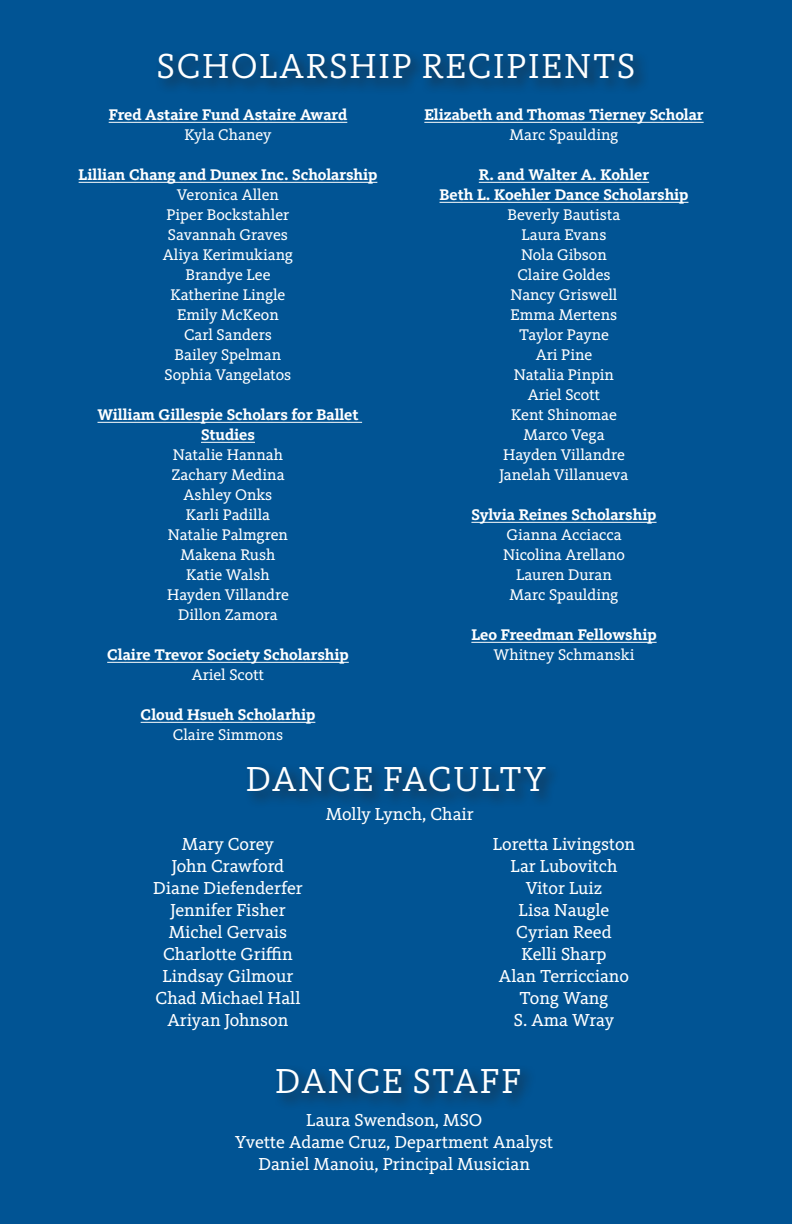
<style>
.page{position:relative;width:792px;height:1224px;background:#015494}
.page>*{position:absolute;margin:0;border:0;box-sizing:border-box;transform-origin:0 0}
.t1{font:36px "Kievit Slab OT";letter-spacing:.05em;color:#fff}
.t2{font:18px "Kievit Slab OT";color:#fff}
.t3{font:16px "Kievit Slab OT";color:#fff}
.t4{font:700 16px/20px "Kievit Slab OT";color:#fff;text-align:center}
.s1{font-weight:400}
</style>
<div class="page">
<hr style="left:109px;top:122px;width:238px;height:1px;background:#fff">
<hr style="left:79px;top:182px;width:298px;height:1px;background:#fff">
<hr style="left:98px;top:422px;width:264px;height:1px;background:#fff">
<hr style="left:201px;top:442px;width:54px;height:1px;background:#fff">
<hr style="left:107px;top:662px;width:242px;height:1px;background:#fff">
<hr style="left:141px;top:722px;width:174px;height:1px;background:#fff">
<hr style="left:424px;top:122px;width:280px;height:1px;background:#fff">
<hr style="left:479px;top:182px;width:170px;height:1px;background:#fff">
<hr style="left:440px;top:202px;width:248px;height:1px;background:#fff">
<hr style="left:471px;top:522px;width:186px;height:1px;background:#fff">
<hr style="left:471px;top:642px;width:186px;height:1px;background:#fff">
<div style="left:154px;top:50px;width:496px;height:46px;background:#231f20;opacity:.75"></div>
<div style="left:243px;top:762px;width:319px;height:46px;background:#231f20;opacity:.75"></div>
<div style="left:273px;top:1064px;width:264px;height:46px;background:#231f20;opacity:.75"></div>
<hr style="left:791px;top:0;width:1px;height:1224px;background:#fff">
<p class="t1" style="left:157px;top:46px;width:480px">SCHOLARSHIP RECIPIENTS</p>
<p class="t4" style="left:109px;top:105px;width:240px">Fred Astaire Fund Astaire Award<br><span class="s1">Kyla Chaney</span></p>
<p class="t4" style="left:79px;top:165px;width:300px">Lillian Chang and Dunex Inc. Scholarship</p>
<p class="t3" style="left:177px;top:186px;width:104px">Veronica Allen</p>
<p class="t3" style="left:167px;top:206px;width:124px">Piper Bockstahler</p>
<p class="t3" style="left:168px;top:226px;width:122px">Savannah Graves</p>
<p class="t3" style="left:163px;top:246px;width:132px">Aliya Kerimukiang</p>
<p class="t3" style="left:185px;top:266px;width:87px">Brandye Lee</p>
<p class="t3" style="left:170px;top:286px;width:117px">Katherine Lingle</p>
<p class="t3" style="left:177px;top:306px;width:103px">Emily McKeon</p>
<p class="t3" style="left:184px;top:326px;width:89px">Carl Sanders</p>
<p class="t3" style="left:175px;top:346px;width:108px">Bailey Spelman</p>
<p class="t3" style="left:165px;top:366px;width:128px">Sophia Vangelatos</p>
<p class="t4" style="left:98px;top:405px;width:262px">William Gillespie Scholars for Ballet<br>Studies</p>
<p class="t3" style="left:173px;top:446px;width:112px">Natalie Hannah</p>
<p class="t3" style="left:171px;top:466px;width:115px">Zachary Medina</p>
<p class="t3" style="left:184px;top:486px;width:90px">Ashley Onks</p>
<p class="t3" style="left:186px;top:506px;width:86px">Karli Padilla</p>
<p class="t3" style="left:168px;top:526px;width:122px">Natalie Palmgren</p>
<p class="t3" style="left:180px;top:546px;width:97px">Makena Rush</p>
<p class="t3" style="left:186px;top:566px;width:85px">Katie Walsh</p>
<p class="t3" style="left:167px;top:586px;width:123px">Hayden Villandre</p>
<p class="t3" style="left:178px;top:606px;width:101px">Dillon Zamora</p>
<p class="t4" style="left:107px;top:645px;width:243px">Claire Trevor Society Scholarship<br><span class="s1">Ariel Scott</span></p>
<p class="t4" style="left:141px;top:705px;width:176px">Cloud Hsueh Scholarhip</p>
<p class="t3" style="left:173px;top:726px;width:112px">Claire Simmons</p>
<p class="t4" style="left:424px;top:105px;width:281px">Elizabeth and Thomas Tierney Scholar</p>
<p class="t3" style="left:510px;top:126px;width:110px">Marc Spaulding</p>
<p class="t4" style="left:479px;top:165px;width:172px">R. and Walter A. Kohler</p>
<p class="t4" style="left:440px;top:185px;width:250px">Beth L. Koehler Dance Scholarship</p>
<p class="t3" style="left:508px;top:206px;width:114px">Beverly Bautista</p>
<p class="t3" style="left:522px;top:226px;width:86px">Laura Evans</p>
<p class="t3" style="left:521px;top:246px;width:87px">Nola Gibson</p>
<p class="t3" style="left:517px;top:266px;width:95px">Claire Goldes</p>
<p class="t3" style="left:510px;top:286px;width:109px">Nancy Griswell</p>
<p class="t3" style="left:511px;top:306px;width:108px">Emma Mertens</p>
<p class="t3" style="left:519px;top:326px;width:91px">Taylor Payne</p>
<p class="t3" style="left:536px;top:346px;width:58px">Ari Pine</p>
<p class="t3" style="left:514px;top:366px;width:102px">Natalia Pinpin</p>
<p class="t3" style="left:528px;top:386px;width:74px">Ariel Scott</p>
<p class="t3" style="left:511px;top:406px;width:107px">Kent Shinomae</p>
<p class="t3" style="left:523px;top:426px;width:83px">Marco Vega</p>
<p class="t3" style="left:503px;top:446px;width:123px">Hayden Villandre</p>
<p class="t3" style="left:499px;top:466px;width:131px">Janelah Villanueva</p>
<p class="t4" style="left:471px;top:505px;width:187px">Sylvia Reines Scholarship</p>
<p class="t3" style="left:506px;top:526px;width:117px">Gianna Acciacca</p>
<p class="t3" style="left:503px;top:546px;width:123px">Nicolina Arellano</p>
<p class="t3" style="left:516px;top:566px;width:97px">Lauren Duran</p>
<p class="t3" style="left:510px;top:586px;width:110px">Marc Spaulding</p>
<p class="t4" style="left:471px;top:625px;width:187px">Leo Freedman Fellowship<br><span class="s1">Whitney Schmanski</span></p>
<p class="t1" style="left:246px;top:758px;width:301px">DANCE FACULTY</p>
<p class="t2" style="left:182px;top:834px;width:94px">Mary Corey</p>
<p class="t2" style="left:172px;top:856px;width:114px">John Crawford</p>
<p class="t2" style="left:153px;top:878px;width:151px">Diane Diefenderfer</p>
<p class="t2" style="left:170px;top:900px;width:117px">Jennifer Fisher</p>
<p class="t2" style="left:169px;top:922px;width:120px">Michel Gervais</p>
<p class="t2" style="left:163px;top:944px;width:131px">Charlotte Griffin</p>
<p class="t2" style="left:163px;top:966px;width:132px">Lindsay Gilmour</p>
<p class="t2" style="left:156px;top:988px;width:146px">Chad Michael Hall</p>
<p class="t2" style="left:168px;top:1010px;width:122px">Ariyan Johnson</p>
<p class="t2" style="left:326px;top:804px;width:150px">Molly Lynch, Chair</p>
<p class="t2" style="left:493px;top:834px;width:144px">Loretta Livingston</p>
<p class="t2" style="left:511px;top:856px;width:108px">Lar Lubovitch</p>
<p class="t2" style="left:526px;top:878px;width:78px">Vitor Luiz</p>
<p class="t2" style="left:519px;top:900px;width:92px">Lisa Naugle</p>
<p class="t2" style="left:516px;top:922px;width:97px">Cyrian Reed</p>
<p class="t2" style="left:521px;top:944px;width:87px">Kelli Sharp</p>
<p class="t2" style="left:499px;top:966px;width:132px">Alan Terricciano</p>
<p class="t2" style="left:520px;top:988px;width:90px">Tong Wang</p>
<p class="t2" style="left:514px;top:1010px;width:102px">S. Ama Wray</p>
<p class="t1" style="left:275px;top:1060px;width:247px">DANCE STAFF</p>
<p class="t2" style="left:306px;top:1110px;width:178px">Laura Swendson, MSO</p>
<p class="t2" style="left:235px;top:1132px;width:320px">Yvette Adame Cruz, Department Analyst</p>
<p class="t2" style="left:258px;top:1154px;width:273px">Daniel Manoiu, Principal Musician</p>
</div>
